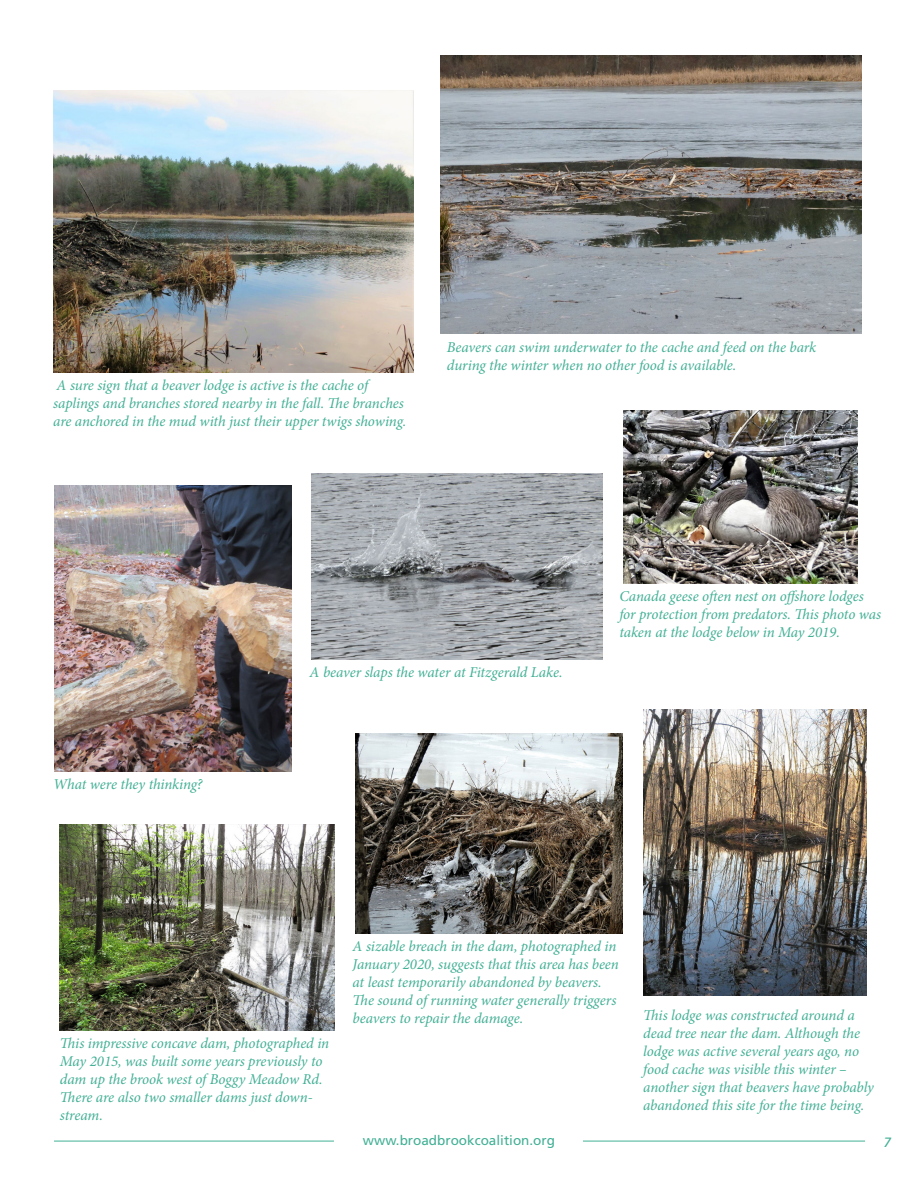
<style>
.page{position:relative;width:918px;height:1188px;background:#fff}
.page>*{position:absolute;margin:0;border:0;box-sizing:border-box;transform-origin:0 0}
.t1{font:italic 15px/18px "Minion Pro";letter-spacing:-.01em;color:#42b095}
.t2{font:13.5px "Frutiger";color:#42b095}
.t3{font:italic 13.5px "Frutiger";color:#42b095}
</style>
<div class="page">
<hr style="left:54px;top:1141px;width:811px;height:1px;background:#42b095">
<div style="left:335px;top:1134px;width:248px;height:29px;background:#fff"></div>
<img style="left:624px;top:410px;width:233px;height:173px">
<img style="left:53px;top:91px;width:360px;height:282px">
<img style="left:440px;top:55px;width:422px;height:279px">
<img style="left:60px;top:825px;width:275px;height:206px">
<img style="left:355px;top:733px;width:267px;height:200px">
<img style="left:643px;top:709px;width:224px;height:286px">
<img style="left:54px;top:485px;width:237px;height:286px">
<img style="left:311px;top:473px;width:292px;height:186px">
<p class="t1" style="left:53px;top:376px;width:355px">A sure sign that a beaver lodge is active is the cache of saplings and branches stored nearby in the fall. The branches are anchored in the mud with just their upper twigs showing.</p>
<p class="t1" style="left:447px;top:338px;width:371px">Beavers can swim underwater to the cache and feed on the bark during the winter when no other food is available.</p>
<p class="t1" style="left:619px;top:587px;width:263px">Canada geese often nest on offshore lodges for protection from predators. This photo was taken at the lodge below in May 2019.</p>
<p class="t1" style="left:53px;top:775px;width:151px">What were they thinking?</p>
<p class="t1" style="left:310px;top:663px;width:254px">A beaver slaps the water at Fitzgerald Lake.</p>
<p class="t1" style="left:60px;top:1034px;width:271px">This impressive concave dam, photographed in May 2015, was built some years previously to dam up the brook west of Boggy Meadow Rd.<br>There are also two smaller dams just down&shy;stream.</p>
<p class="t1" style="left:353px;top:937px;width:268px">A sizable breach in the dam, photographed in January 2020, suggests that this area has been at least temporarily abandoned by beavers.<br>The sound of running water generally triggers beavers to repair the damage.</p>
<p class="t1" style="left:643px;top:1006px;width:232px">This lodge was constructed around a dead tree near the dam. Although the lodge was active several years ago, no food cache was visible this winter – another sign that beavers have probably abandoned this site for the time being.</p>
<p class="t2" style="left:363px;top:1132px;width:194px">www.broadbrookcoalition.org</p>
<p class="t3" style="left:883px;top:1135px;width:9px">7</p>
</div>
